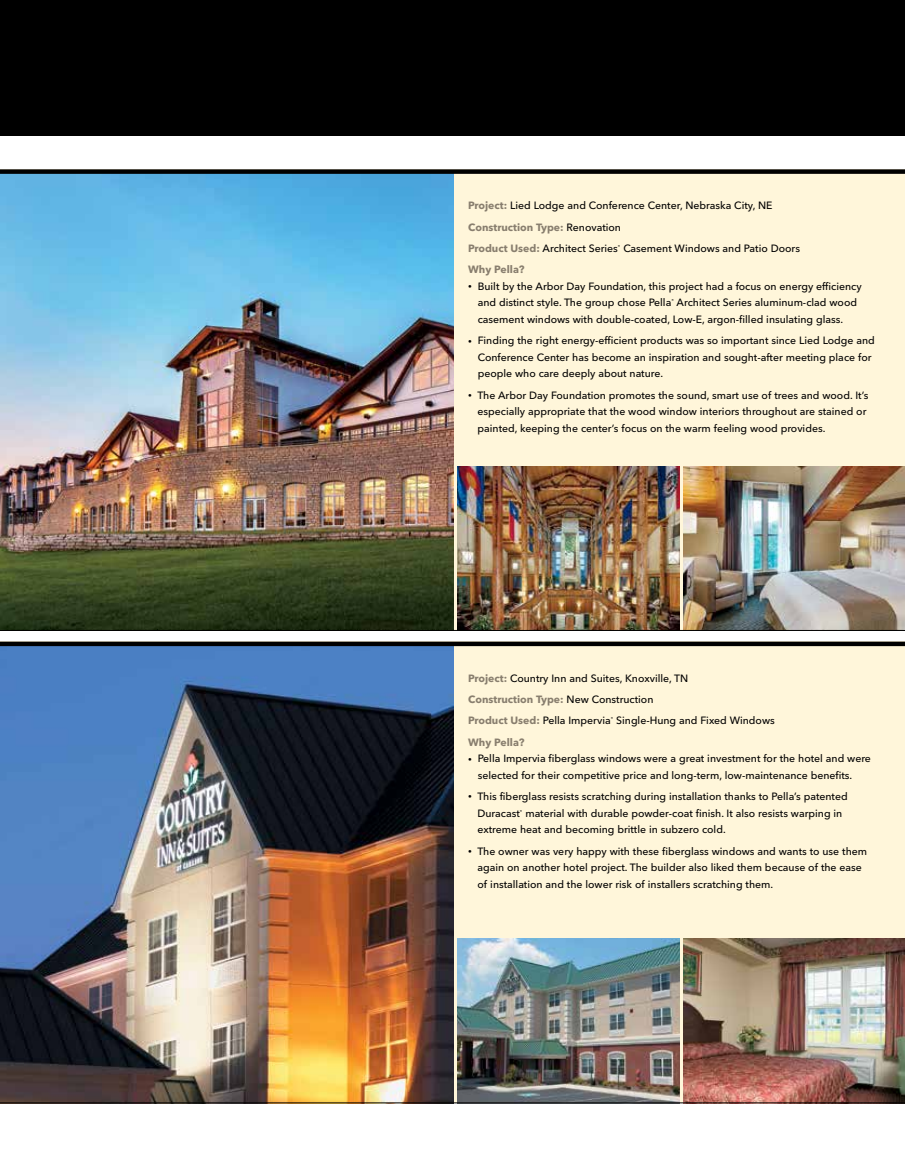
<style>
.page{position:relative;width:905px;height:1175px;background:#fff}
.page>*{position:absolute;margin:0;border:0;box-sizing:border-box;transform-origin:0 0}
.t1{font:500 10.5px/16.5px "Avenir Next LT Pro";color:#000}
.t2{font:700 10.5px "Avenir Next LT Pro";color:#887e6e}
.t3{font:500 4.2px "Avenir Next LT Pro";color:#000}
.s1{font-weight:700;color:#887e6e}
.s2{font-size:7.5px}
</style>
<div class="page">
<div style="left:0;top:642px;width:904px;height:461px;background:#fff6da"></div>
<div style="left:0;top:0;width:904px;height:135px;background:#000"></div>
<img style="left:683px;top:938px;width:221px;height:164px">
<img style="left:0;top:646px;width:453px;height:456px">
<div style="left:0;top:169px;width:904px;height:461px;background:#fff6da"></div>
<div style="left:0;top:641px;width:904px;height:5px;background:#000"></div>
<img style="left:457px;top:938px;width:222px;height:164px">
<img style="left:683px;top:466px;width:221px;height:164px">
<img style="left:0;top:174px;width:453px;height:456px">
<img style="left:457px;top:466px;width:222px;height:164px">
<div style="left:0;top:169px;width:904px;height:5px;background:#000"></div>
<hr style="left:0;top:630px;width:904px;height:1px;background:#000">
<hr style="left:0;top:1102px;width:904px;height:1px;background:#000">
<p class="t1" style="left:468px;top:195px;width:306px;line-height:21.3px"><span class="s1">Project:</span> Lied Lodge and Conference Center, Nebraska City, NE<br><span class="s1">Construction Type:</span> Renovation<br><span class="s1">Product Used:</span> Architect Series</p>
<p class="t3" style="left:618px;top:244px;width:4px">®</p>
<p class="t1" style="left:623px;top:240px;width:178px">Casement Windows and Patio Doors</p>
<p class="t2" style="left:468px;top:263px;width:58px">Why Pella?</p>
<p class="t1" style="left:477px;top:278px;width:385px;text-indent:-10px"><span class="s2">•</span> Built by the Arbor Day Foundation, this project had a focus on energy efficiency and distinct style. The group chose Pella</p>
<p class="t1" style="left:477px;top:294px;width:381px;text-indent:199px">Architect Series aluminum-clad wood casement windows with double-coated, Low-E, argon-filled insulating glass.</p>
<p class="t1" style="left:477px;top:332px;width:399px;text-indent:-10px"><span class="s2">•</span> Finding the right energy-efficient products was so important since Lied Lodge and<br>Conference Center has become an inspiration and sought-after meeting place for people who care deeply about nature.</p>
<p class="t1" style="left:477px;top:387px;width:392px;text-indent:-9px"><span class="s2">•</span> The Arbor Day Foundation promotes the sound, smart use of trees and wood. It’s especially appropriate that the wood window interiors throughout are stained or painted, keeping the center’s focus on the warm feeling wood provides.</p>
<p class="t3" style="left:671px;top:298px;width:4px">®</p>
<p class="t1" style="left:468px;top:667px;width:222px;line-height:21.3px"><span class="s1">Project:</span> Country Inn and Suites, Knoxville, TN<br><span class="s1">Construction Type:</span> New Construction<br><span class="s1">Product Used:</span> Pella Impervia</p>
<p class="t3" style="left:610px;top:716px;width:4px">®</p>
<p class="t1" style="left:616px;top:712px;width:160px">Single-Hung and Fixed Windows</p>
<p class="t2" style="left:468px;top:735px;width:58px">Why Pella?</p>
<p class="t1" style="left:477px;top:750px;width:395px;text-indent:-10px"><span class="s2">•</span> Pella Impervia fiberglass windows were a great investment for the hotel and were selected for their competitive price and long-term, low-maintenance benefits.</p>
<p class="t1" style="left:477px;top:788px;width:372px;text-indent:-9px"><span class="s2">•</span> This fiberglass resists scratching during installation thanks to Pella’s patented<br>Duracast</p>
<p class="t1" style="left:477px;top:804px;width:366px;text-indent:48px">material with durable powder-coat finish. It also resists warping in extreme heat and becoming brittle in subzero cold.</p>
<p class="t1" style="left:477px;top:842px;width:391px;text-indent:-9px"><span class="s2">•</span> The owner was very happy with these fiberglass windows and wants to use them again on another hotel project. The builder also liked them because of the ease of installation and the lower risk of installers scratching them.</p>
<p class="t3" style="left:520px;top:808px;width:4px">®</p>
</div>
